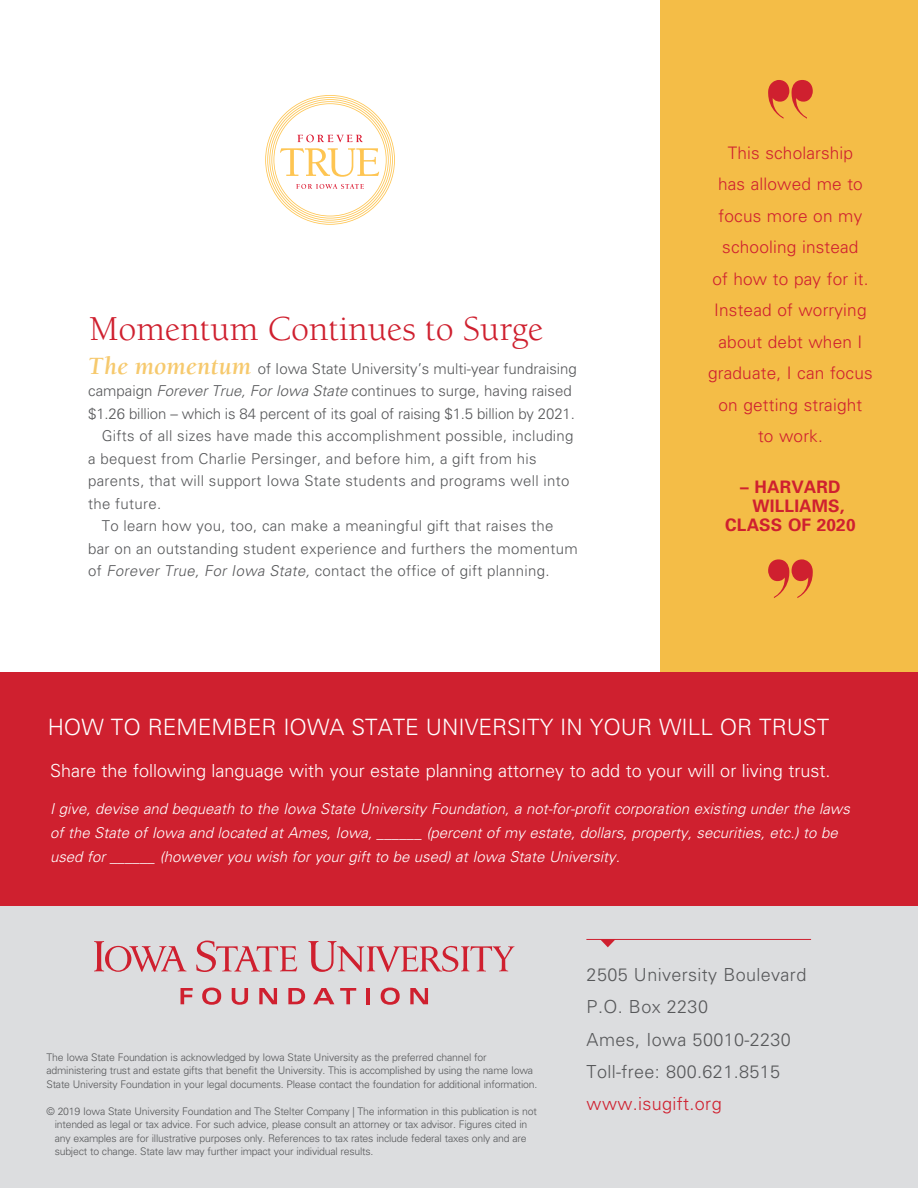
<style>
.page{position:relative;width:918px;height:1188px;background:#fff}
.page>*{position:absolute;margin:0;border:0;box-sizing:border-box;transform-origin:0 0}
.t1{font:36px "Berkeley";color:#cf202f}
.t2{font:300 22.5px "Univers";color:#fff}
.t3{font:300 18px "Univers";color:#fff}
.t4{font:300 18px/32.4px "Univers";letter-spacing:.02em;color:#57585a}
.t5{font:300 18px "Univers";letter-spacing:.02em;color:#cf202f}
.t6{font:300 17.25px/31.5px "Univers";letter-spacing:.01em;color:#cf202f;text-align:center}
.t7{font:700 17.25px "Univers";letter-spacing:.01em;color:#cf202f}
.t8{font:300 15px "Univers";letter-spacing:.02em;color:#57585a}
.t9{font:italic 300 15px/24px "Univers";color:#fff}
.t10{font:300 15px "Univers";color:#57585a}
.t11{font:300 15px "Univers";letter-spacing:-.01em;color:#57585a}
.t12{font:300 10.5px/13.5px "Univers";letter-spacing:-.02em;color:#57585a}
.s1{font-family:"Berkeley";font-weight:700;font-style:italic;font-size:25.5px;color:#f6c96d}
.s2{font-style:italic}
</style>
<div class="page">
<div style="left:661px;top:0;width:257px;height:672px;background:#f4bd47"></div>
<svg style="left:768px;top:559px;width:45px;height:39px"></svg>
<svg style="left:768px;top:80px;width:45px;height:39px"></svg>
<div style="left:0;top:672px;width:918px;height:238px;background:#cf202f"></div>
<div style="left:0;top:907px;width:918px;height:281px;background:#dcdddf"></div>
<svg style="left:601px;top:940px;width:14px;height:7px"></svg>
<hr style="left:586px;top:939px;width:225px;height:1px;background:#cf202f">
<svg style="left:265px;top:95px;width:130px;height:130px"></svg>
<svg style="left:181px;top:988px;width:12px;height:16px"></svg>
<svg style="left:202px;top:988px;width:19px;height:17px"></svg>
<svg style="left:232px;top:988px;width:16px;height:17px"></svg>
<svg style="left:259px;top:988px;width:18px;height:16px"></svg>
<svg style="left:288px;top:988px;width:17px;height:16px"></svg>
<svg style="left:313px;top:988px;width:21px;height:16px"></svg>
<svg style="left:340px;top:988px;width:16px;height:16px"></svg>
<hr style="left:366px;top:988px;width:4px;height:16px;background:#cf202f">
<svg style="left:381px;top:988px;width:19px;height:17px"></svg>
<svg style="left:410px;top:988px;width:18px;height:16px"></svg>
<svg style="left:94px;top:941px;width:92px;height:31px"></svg>
<svg style="left:196px;top:941px;width:101px;height:31px"></svg>
<svg style="left:308px;top:941px;width:206px;height:31px"></svg>
<h1 class="t1" style="left:89px;top:310px;width:456px">Momentum Continues to Surge</h1>
<h3 class="t10" style="left:88px;top:359px;width:490px"><span class="s1">The momentum</span> of Iowa State University’s multi-year fundraising</h3>
<h3 class="t10" style="left:88px;top:382px;width:485px">campaign <span class="s2">Forever True, For Iowa State</span> continues to surge, having raised</h3>
<h3 class="t11" style="left:88px;top:404px;width:488px">$1.26 billion – which is 84 percent of its goal of raising $1.5 billion by 2021.</h3>
<h3 class="t8" style="left:102px;top:427px;width:473px">Gifts of all sizes have made this accomplishment possible, including</h3>
<h3 class="t8" style="left:88px;top:449px;width:450px">a bequest from Charlie Persinger, and before him, a gift from his</h3>
<h3 class="t8" style="left:88px;top:472px;width:483px">parents, that will support Iowa State students and programs well into</h3>
<h3 class="t8" style="left:88px;top:494px;width:75px">the future.</h3>
<h3 class="t8" style="left:102px;top:517px;width:453px">To learn how you, too, can make a meaningful gift that raises the</h3>
<h3 class="t8" style="left:88px;top:539px;width:491px">bar on an outstanding student experience and furthers the momentum</h3>
<h3 class="t8" style="left:88px;top:562px;width:463px">of <span class="s2">Forever True, For Iowa State,</span> contact the office of gift planning.</h3>
<h3 class="t6" style="left:708px;top:137px;width:166px">This scholarship<br>has allowed me to focus more on my schooling instead<br>of how to pay for it.<br>Instead of worrying about debt when I graduate, I can focus on getting straight<br>to work.</h3>
<h3 class="t7" style="left:740px;top:477px;width:102px">– HARVARD</h3>
<h3 class="t7" style="left:752px;top:496px;width:94px">WILLIAMS,</h3>
<h3 class="t7" style="left:725px;top:515px;width:132px">CLASS OF 2020</h3>
<h2 class="t2" style="left:48px;top:714px;width:783px">HOW TO REMEMBER IOWA STATE UNIVERSITY IN YOUR WILL OR TRUST</h2>
<h3 class="t3" style="left:50px;top:759px;width:782px">Share the following language with your estate planning attorney to add to your will or living trust.</h3>
<p class="t9" style="left:50px;top:796px;width:801px">I give, devise and bequeath to the Iowa State University Foundation, a not-for-profit corporation existing under the laws of the State of Iowa and located at Ames, Iowa, ______ (percent of my estate, dollars, property, securities, etc.) to be used for ______ (however you wish for your gift to be used) at Iowa State University.</p>
<p class="t12" style="left:46px;top:1050px;width:492px">The Iowa State Foundation is acknowledged by Iowa State University as the preferred channel for administering trust and estate gifts that benefit the University. This is accomplished by using the name Iowa<br>State University Foundation in your legal documents. Please contact the foundation for additional information.</p>
<p class="t12" style="left:55px;top:1104px;width:484px;text-indent:-8px">© 2019 Iowa State University Foundation and The Stelter Company | The information in this publication is not intended as legal or tax advice. For such advice, please consult an attorney or tax advisor. Figures cited in any examples are for illustrative purposes only. References to tax rates include federal taxes only and are subject to change. State law may further impact your individual results.</p>
<h3 class="t4" style="left:587px;top:958px;width:221px">2505 University Boulevard<br>P.O. Box 2230<br>Ames, Iowa 50010-2230<br>Toll-free: 800.621.8515</h3>
<h3 class="t5" style="left:587px;top:1093px;width:137px">www.isugift.org</h3>
</div>
